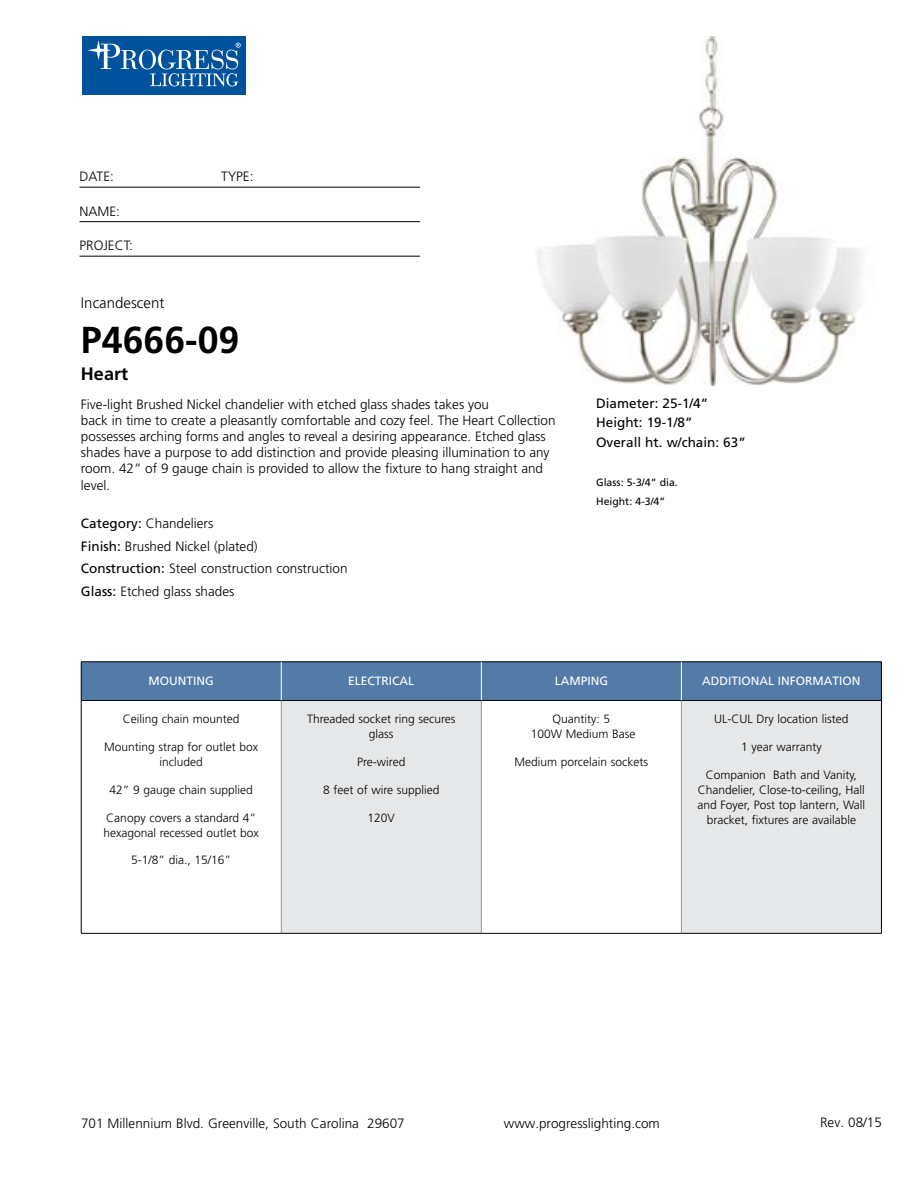
<style>
.page{position:relative;width:918px;height:1188px;background:#fff}
.page>*{position:absolute;margin:0;border:0;box-sizing:border-box;transform-origin:0 0}
.t1{font:700 37.5px "Frutiger";color:#000}
.t2{font:700 18px "Frutiger";color:#000}
.t3{font:300 15px "Frutiger";color:#000}
.t4{font:300 13.5px/16.2px "Frutiger";color:#000}
.t5{font:13.5px/19.5px "Frutiger";color:#000}
.t6{font:300 12px/15px "Frutiger";color:#000;text-align:center}
.t7{font:12px "Frutiger";color:#fff}
.t8{font:10.5px/19.5px "Frutiger";color:#000}
.s1{font-weight:400}
</style>
<div class="page">
<div style="left:82px;top:36px;width:164px;height:59px;background:#00529c"></div>
<svg style="left:139px;top:50px;width:17px;height:19px"></svg>
<div style="left:142px;top:50px;width:11px;height:19px;background:#00529c;border-radius:50%"></div>
<svg style="left:87px;top:40px;width:51px;height:29px"></svg>
<svg style="left:150px;top:43px;width:91px;height:43px"></svg>
<hr style="left:80px;top:187px;width:340px;height:1px;background:#000">
<hr style="left:80px;top:221px;width:340px;height:1px;background:#000">
<hr style="left:80px;top:256px;width:340px;height:1px;background:#000">
<div style="left:82px;top:663px;width:799px;height:37px;background:#527ba8"></div>
<div style="left:281px;top:700px;width:200px;height:233px;background:#e6e7e8"></div>
<div style="left:681px;top:700px;width:200px;height:233px;background:#e6e7e8"></div>
<hr style="left:281px;top:701px;width:1px;height:232px;background:#939598">
<hr style="left:481px;top:701px;width:1px;height:232px;background:#939598">
<hr style="left:681px;top:701px;width:1px;height:232px;background:#939598">
<hr style="left:81px;top:700px;width:200px;height:1px;background:#000">
<hr style="left:281px;top:700px;width:200px;height:1px;background:#000">
<hr style="left:481px;top:700px;width:200px;height:1px;background:#000">
<hr style="left:681px;top:700px;width:200px;height:1px;background:#000">
<hr style="left:81px;top:933px;width:200px;height:1px;background:#000">
<hr style="left:281px;top:933px;width:200px;height:1px;background:#000">
<hr style="left:481px;top:933px;width:200px;height:1px;background:#000">
<hr style="left:681px;top:933px;width:201px;height:1px;background:#000">
<hr style="left:81px;top:662px;width:200px;height:1px;background:#000">
<hr style="left:81px;top:662px;width:1px;height:38px;background:#000">
<hr style="left:281px;top:662px;width:200px;height:1px;background:#000">
<hr style="left:481px;top:662px;width:200px;height:1px;background:#000">
<hr style="left:681px;top:662px;width:201px;height:1px;background:#000">
<hr style="left:881px;top:662px;width:1px;height:38px;background:#000">
<hr style="left:81px;top:700px;width:1px;height:233px;background:#000">
<hr style="left:881px;top:700px;width:1px;height:233px;background:#000">
<hr style="left:281px;top:662px;width:1px;height:38px;background:#fff">
<hr style="left:681px;top:662px;width:1px;height:38px;background:#fff">
<hr style="left:481px;top:662px;width:1px;height:38px;background:#fff">
<img style="left:537px;top:36px;width:324px;height:349px">
<p class="t4" style="left:80px;top:170px;width:36px">DATE:</p>
<p class="t4" style="left:221px;top:170px;width:34px">TYPE:</p>
<p class="t4" style="left:80px;top:204px;width:42px">NAME:</p>
<p class="t4" style="left:80px;top:239px;width:55px">PROJECT:</p>
<p class="t3" style="left:81px;top:297px;width:85px">Incandescent</p>
<h1 class="t1" style="left:81px;top:318px;width:160px">P4666-09</h1>
<h2 class="t2" style="left:81px;top:364px;width:49px">Heart</h2>
<p class="t4" style="left:81px;top:397px;width:476px">Five-light Brushed Nickel chandelier with etched glass shades takes you<br>back in time to create a pleasantly comfortable and cozy feel. The Heart Collection possesses arching forms and angles to reveal a desiring appearance. Etched glass shades have a purpose to add distinction and provide pleasing illumination to any room. 42” of 9 gauge chain is provided to allow the fixture to hang straight and level.</p>
<p class="t4" style="left:81px;top:513px;width:268px;line-height:22.5px"><span class="s1">Category:</span> Chandeliers<br><span class="s1">Finish:</span> Brushed Nickel (plated)<br><span class="s1">Construction:</span> Steel construction construction <span class="s1">Glass:</span> Etched glass shades</p>
<p class="t5" style="left:596px;top:395px;width:151px">Diameter: 25-1/4”<br>Height: 19-1/8”<br>Overall ht. w/chain: 63”</p>
<p class="t8" style="left:596px;top:473px;width:83px">Glass: 5-3/4” dia.<br>Height: 4-3/4”</p>
<p class="t7" style="left:149px;top:676px;width:67px">MOUNTING</p>
<p class="t7" style="left:348px;top:676px;width:68px">ELECTRICAL</p>
<p class="t7" style="left:555px;top:676px;width:55px">LAMPING</p>
<p class="t7" style="left:702px;top:676px;width:160px">ADDITIONAL INFORMATION</p>
<p class="t6" style="left:123px;top:713px;width:118px">Ceiling chain mounted</p>
<p class="t6" style="left:104px;top:740px;width:156px">Mounting strap for outlet box included</p>
<p class="t6" style="left:110px;top:783px;width:145px">42” 9 gauge chain supplied</p>
<p class="t6" style="left:103px;top:811px;width:157px;text-align:left">Canopy covers a standard 4” hexagonal recessed outlet box</p>
<p class="t6" style="left:131px;top:854px;width:102px">5-1/8” dia., 15/16”</p>
<p class="t6" style="left:307px;top:713px;width:150px">Threaded socket ring secures glass</p>
<p class="t6" style="left:357px;top:755px;width:50px">Pre-wired</p>
<p class="t6" style="left:323px;top:783px;width:118px">8 feet of wire supplied</p>
<p class="t6" style="left:368px;top:811px;width:29px">120V</p>
<p class="t6" style="left:714px;top:713px;width:136px">UL-CUL Dry location listed</p>
<p class="t6" style="left:741px;top:740px;width:82px">1 year warranty</p>
<p class="t6" style="left:698px;top:768px;width:169px">Companion Bath and Vanity,<br>Chandelier, Close-to-ceiling, Hall and Foyer, Post top lantern, Wall bracket, fixtures are available</p>
<p class="t6" style="left:531px;top:713px;width:106px">Quantity: 5<br>100W Medium Base</p>
<p class="t6" style="left:514px;top:755px;width:135px">Medium porcelain sockets</p>
<p class="t4" style="left:81px;top:1116px;width:325px">701 Millennium Blvd. Greenville, South Carolina 29607</p>
<p class="t4" style="left:504px;top:1116px;width:158px">www.progresslighting.com</p>
<p class="t4" style="left:820px;top:1115px;width:63px">Rev. 08/15</p>
</div>
